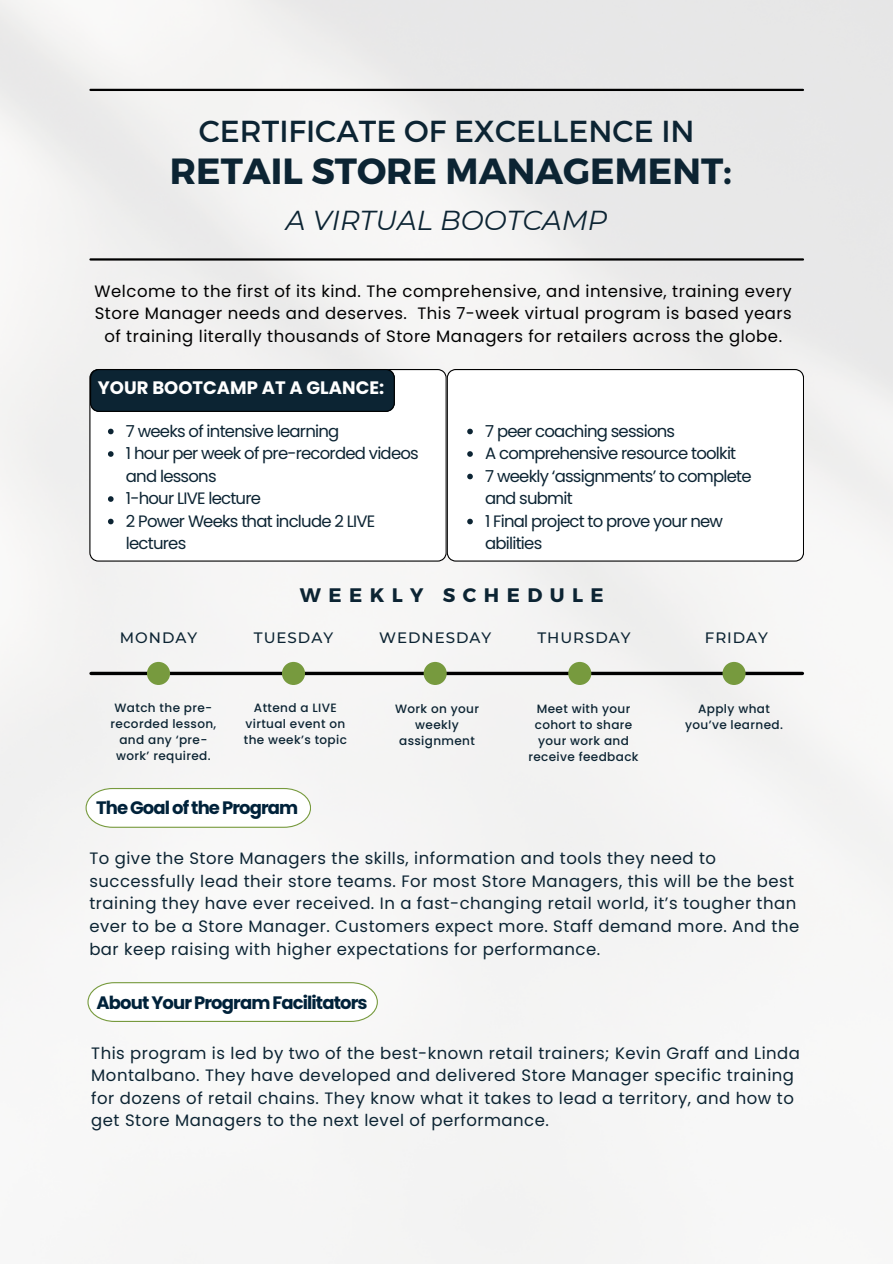
<style>
.page{position:relative;width:893px;height:1264px;background:#fff}
.page>*{position:absolute;margin:0;border:0;box-sizing:border-box;transform-origin:0 0}
.t1{font:700 36.3px "Montserrat";color:#0c2433}
.t2{font:30.3px "Montserrat";color:#0c2433}
.t3{font:italic 27.3px "Montserrat";color:#0c2433}
.t4{font:700 19.5px "Montserrat";letter-spacing:.38em;color:#0c2433}
.t5{font:700 18px "Poppins";letter-spacing:-.05em;color:#00223a}
.t6{font:700 18px "Poppins";color:#fff}
.t7{font:16.5px/22.5px "Poppins";letter-spacing:.03em;color:#0c2433}
.t8{font:16.5px/22.5px "Poppins";letter-spacing:-.045em;color:#0c2433}
.t9{font:16.5px/22.5px "Poppins";letter-spacing:.03em;color:#000;text-align:center}
.t10{font:500 15px "Montserrat";letter-spacing:.065em;color:#0c2433}
.t11{font:500 12px/16px "Poppins";letter-spacing:.03em;color:#0c2433;text-align:center}
</style>
<div class="page">
<img style="left:0;top:0;width:892px;height:1263px">
<hr style="left:90px;top:89px;width:712px;height:2px;background:#000">
<hr style="left:90px;top:258px;width:712px;height:2px;background:#000">
<svg style="left:91px;top:671px;width:711px;height:4px;background:#2e2e2e"></svg>
<svg style="left:147px;top:662px;width:23px;height:23px"></svg>
<svg style="left:282px;top:662px;width:23px;height:23px"></svg>
<svg style="left:423px;top:662px;width:23px;height:23px"></svg>
<svg style="left:568px;top:662px;width:23px;height:23px"></svg>
<svg style="left:722px;top:662px;width:23px;height:23px"></svg>
<svg style="left:89px;top:369px;width:357px;height:192px"></svg>
<svg style="left:446px;top:369px;width:357px;height:192px"></svg>
<svg style="left:90px;top:369px;width:305px;height:43px;background:#0c2230"></svg>
<svg style="left:108px;top:428px;width:6px;height:6px"></svg>
<svg style="left:108px;top:451px;width:6px;height:6px"></svg>
<svg style="left:108px;top:496px;width:6px;height:6px"></svg>
<svg style="left:108px;top:518px;width:6px;height:6px"></svg>
<svg style="left:467px;top:428px;width:6px;height:6px"></svg>
<svg style="left:467px;top:451px;width:6px;height:6px"></svg>
<svg style="left:467px;top:473px;width:6px;height:6px"></svg>
<svg style="left:467px;top:518px;width:6px;height:6px"></svg>
<svg style="left:85px;top:788px;width:226px;height:39px"></svg>
<svg style="left:87px;top:982px;width:291px;height:39px"></svg>
<p class="t2" style="left:199px;top:112px;width:497px">CERTIFICATE OF EXCELLENCE IN</p>
<p class="t1" style="left:170px;top:148px;width:563px">RETAIL STORE MANAGEMENT:</p>
<p class="t3" style="left:286px;top:204px;width:323px">A VIRTUAL BOOTCAMP</p>
<p class="t9" style="left:95px;top:280px;width:698px">Welcome to the first of its kind. The comprehensive, and intensive, training every<br>Store Manager needs and deserves. This 7-week virtual program is based years of training literally thousands of Store Managers for retailers across the globe.</p>
<p class="t6" style="left:98px;top:375px;width:288px">YOUR BOOTCAMP AT A GLANCE:</p>
<p class="t8" style="left:126px;top:419px;width:215px">7 weeks of intensive learning</p>
<p class="t8" style="left:126px;top:442px;width:294px">1 hour per week of pre-recorded videos and lessons</p>
<p class="t8" style="left:126px;top:487px;width:137px">1-hour LIVE lecture</p>
<p class="t8" style="left:126px;top:509px;width:251px">2 Power Weeks that include 2 LIVE lectures</p>
<p class="t8" style="left:485px;top:419px;width:191px">7 peer coaching sessions</p>
<p class="t8" style="left:485px;top:442px;width:252px">A comprehensive resource toolkit</p>
<p class="t8" style="left:485px;top:464px;width:268px">7 weekly ‘assignments’ to complete and submit</p>
<p class="t8" style="left:485px;top:509px;width:239px">1 Final project to prove your new abilities</p>
<p class="t10" style="left:120px;top:628px;width:79px">MONDAY</p>
<p class="t11" style="left:111px;top:699px;width:107px">Watch the pre&shy;recorded lesson, and any ‘pre&shy;work’ required.</p>
<p class="t4" style="left:300px;top:583px;width:305px">WEEKLY SCHEDULE</p>
<p class="t10" style="left:254px;top:628px;width:81px">TUESDAY</p>
<p class="t11" style="left:244px;top:700px;width:105px">Attend a LIVE virtual event on the week’s topic</p>
<p class="t10" style="left:379px;top:628px;width:113px">WEDNESDAY</p>
<p class="t11" style="left:395px;top:700px;width:85px">Work on your weekly assignment</p>
<p class="t10" style="left:537px;top:628px;width:95px">THURSDAY</p>
<p class="t11" style="left:528px;top:701px;width:112px">Meet with your cohort to share your work and receive feedback</p>
<p class="t10" style="left:704px;top:628px;width:65px">FRIDAY</p>
<p class="t11" style="left:685px;top:701px;width:99px">Apply what you’ve learned.</p>
<p class="t5" style="left:96px;top:795px;width:204px">The Goal of the Program</p>
<p class="t7" style="left:89px;top:847px;width:711px">To give the Store Managers the skills, information and tools they need to successfully lead their store teams. For most Store Managers, this will be the best training they have ever received. In a fast-changing retail world, it’s tougher than ever to be a Store Manager. Customers expect more. Staff demand more. And the bar keep raising with higher expectations for performance.</p>
<p class="t5" style="left:97px;top:989px;width:272px">About Your Program Facilitators</p>
<p class="t7" style="left:91px;top:1041px;width:710px">This program is led by two of the best-known retail trainers; Kevin Graff and Linda Montalbano. They have developed and delivered Store Manager specific training for dozens of retail chains. They know what it takes to lead a territory, and how to get Store Managers to the next level of performance.</p>
</div>
